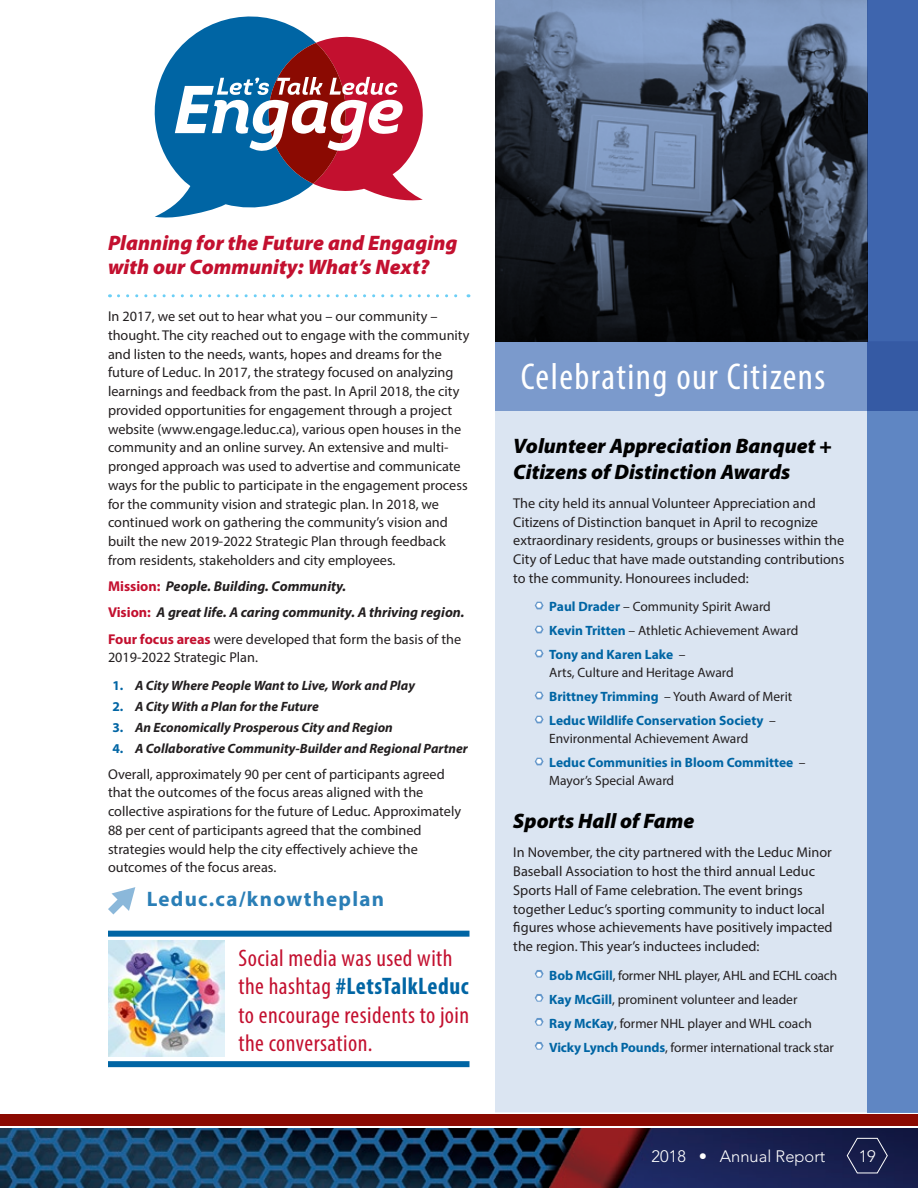
<style>
.page{position:relative;width:918px;height:1188px;background:#fff}
.page>*{position:absolute;margin:0;border:0;box-sizing:border-box;transform-origin:0 0}
.call_out{font:condensed 37.5px "Myriad Pro";letter-spacing:.04em;color:#fff}
.call_out-2{font:condensed 24px/28.5px "Myriad Pro";letter-spacing:.02em;color:#c3102f}
.heading_3{font:italic 900 21px/25.2px "Myriad Pro";color:#000}
.heading_2{font:italic 900 21px/24px "Myriad Pro";color:#c3102f}
.body{font:700 21px "Myriad Pro";letter-spacing:.06em;color:#2a7eb6}
.t1{font:300 16.5px "Avenir LT Std";color:#fff}
.body-2{font:14.25px/18.8px "Myriad Pro";color:#231f20}
.body-3{font:italic 700 14.25px "Myriad Pro";color:#231f20}
.t2{font:13.5px/18px "Myriad Pro";color:#231f20}
.t3{font:italic 700 13.5px "Myriad Pro";color:#231f20}
.t4{font:700 13.5px/18px "Myriad Pro";color:#0065a4}
.s1{font-style:normal;color:#c3102f}
.s2{font-weight:700;color:#c3102f}
.s3{font-style:normal;color:#0065a4}
.s4{font-weight:700;color:#0065a4}
.s5{font-weight:400;color:#231f20}
</style>
<div class="page">
<div style="left:495px;top:341px;width:423px;height:772px;background:#dbe5f2"></div>
<div style="left:495px;top:0;width:423px;height:410px;background:#7b9acc"></div>
<svg style="left:867px;top:0;width:51px;height:1113px;background:#5278ba"></svg>
<img style="left:495px;top:0;width:372px;height:341px">
<svg style="left:154px;top:16px;width:269px;height:202px"></svg>
<svg style="left:118px;top:294px;width:351px;height:3px"></svg>
<img style="left:108px;top:940px;width:116px;height:117px">
<div style="left:108px;top:931px;width:362px;height:6px;background:#0065a4"></div>
<div style="left:108px;top:1061px;width:362px;height:6px;background:#0065a4"></div>
<svg style="left:108px;top:887px;width:27px;height:27px"></svg>
<div style="left:0;top:1114px;width:918px;height:12px;background:#8b0a02"></div>
<img style="left:0;top:1128px;width:918px;height:60px">
<svg style="left:846px;top:1137px;width:42px;height:37px;background:#272d57"></svg>
<svg style="left:534px;top:601px;width:10px;height:9px"></svg>
<svg style="left:534px;top:625px;width:10px;height:9px"></svg>
<svg style="left:534px;top:649px;width:10px;height:9px"></svg>
<svg style="left:534px;top:691px;width:10px;height:9px"></svg>
<svg style="left:534px;top:715px;width:10px;height:9px"></svg>
<svg style="left:534px;top:757px;width:10px;height:9px"></svg>
<svg style="left:534px;top:970px;width:10px;height:8px"></svg>
<svg style="left:534px;top:994px;width:10px;height:8px"></svg>
<svg style="left:534px;top:1018px;width:10px;height:8px"></svg>
<svg style="left:534px;top:1042px;width:10px;height:8px"></svg>
<p class="heading_2" style="left:108px;top:231px;width:351px">Planning for the Future and Engaging with our Community: What’s Next?</p>
<p class="body-2" style="left:108px;top:307px;width:363px">In 2017, we set out to hear what you – our community – thought. The city reached out to engage with the community and listen to the needs, wants, hopes and dreams for the future of Leduc. In 2017, the strategy focused on analyzing learnings and feedback from the past. In April 2018, the city provided opportunities for engagement through a project website (www.engage.leduc.ca), various open houses in the community and an online survey. An extensive and multi&shy;pronged approach was used to advertise and communicate ways for the public to participate in the engagement process for the community vision and strategic plan. In 2018, we continued work on gathering the community’s vision and built the new 2019-2022 Strategic Plan through feedback from residents, stakeholders and city employees.</p>
<p class="body-3" style="left:108px;top:577px;width:240px"><span class="s1">Mission:</span> People. Building. Community.</p>
<p class="body-3" style="left:108px;top:603px;width:358px"><span class="s1">Vision:</span> A great life. A caring community. A thriving region.</p>
<p class="body-2" style="left:108px;top:629px;width:355px"><span class="s2">Four focus areas</span> were developed that form the basis of the<br>2019-2022 Strategic Plan.</p>
<p class="t3" style="left:112px;top:677px;width:304px"><span class="s3">1.</span> A City Where People Want to Live, Work and Play</p>
<p class="t3" style="left:112px;top:698px;width:208px"><span class="s3">2.</span> A City With a Plan for the Future</p>
<p class="t3" style="left:112px;top:719px;width:282px"><span class="s3">3.</span> An Economically Prosperous City and Region</p>
<p class="t3" style="left:112px;top:740px;width:357px"><span class="s3">4.</span> A Collaborative Community-Builder and Regional Partner</p>
<p class="body-2" style="left:108px;top:764px;width:355px">Overall, approximately 90 per cent of participants agreed that the outcomes of the focus areas aligned with the collective aspirations for the future of Leduc. Approximately 88 per cent of participants agreed that the combined strategies would help the city effectively achieve the outcomes of the focus areas.</p>
<p class="body" style="left:147px;top:885px;width:239px">Leduc.ca/knowtheplan</p>
<p class="call_out-2" style="left:238px;top:943px;width:232px">Social media was used with the hashtag <span class="s4">#LetsTalkLeduc </span>to encourage residents to join the conversation.</p>
<p class="call_out" style="left:521px;top:354px;width:306px">Celebrating our Citizens</p>
<p class="heading_3" style="left:513px;top:434px;width:320px">Volunteer Appreciation Banquet +<br>Citizens of Distinction Awards</p>
<p class="body-2" style="left:513px;top:493px;width:333px">The city held its annual Volunteer Appreciation and Citizens of Distinction banquet in April to recognize extraordinary residents, groups or businesses within the City of Leduc that have made outstanding contributions to the community. Honourees included:</p>
<p class="t2" style="left:549px;top:598px;width:223px"><span class="s4">Paul Drader</span> – Community Spirit Award</p>
<p class="t2" style="left:549px;top:622px;width:251px"><span class="s4">Kevin Tritten</span> – Athletic Achievement Award</p>
<p class="t2" style="left:549px;top:646px;width:186px"><span class="s4">Tony and Karen Lake</span> –<br>Arts, Culture and Heritage Award</p>
<p class="t2" style="left:549px;top:688px;width:244px"><span class="s4">Brittney Trimming</span> – Youth Award of Merit</p>
<p class="t4" style="left:549px;top:711px;width:228px">Leduc Wildlife Conservation Society <span class="s5">–<br>Environmental Achievement Award</span></p>
<p class="t4" style="left:549px;top:753px;width:258px">Leduc Communities in Bloom Committee <span class="s5">–<br>Mayor’s Special Award</span></p>
<p class="heading_3" style="left:513px;top:809px;width:183px">Sports Hall of Fame</p>
<p class="body-2" style="left:513px;top:843px;width:321px">In November, the city partnered with the Leduc Minor Baseball Association to host the third annual Leduc Sports Hall of Fame celebration. The event brings together Leduc’s sporting community to induct local figures whose achievements have positively impacted the region. This year’s inductees included:</p>
<p class="t2" style="left:549px;top:966px;width:290px"><span class="s4">Bob McGill</span>, former NHL player, AHL and ECHL coach</p>
<p class="t2" style="left:549px;top:990px;width:250px"><span class="s4">Kay McGill</span>, prominent volunteer and leader</p>
<p class="t2" style="left:549px;top:1014px;width:264px"><span class="s4">Ray McKay</span>, former NHL player and WHL coach</p>
<p class="t2" style="left:549px;top:1038px;width:286px"><span class="s4">Vicky Lynch Pounds</span>, former international track star</p>
<p class="t1" style="left:652px;top:1146px;width:175px">2018 • Annual Report</p>
<p class="t1" style="left:859px;top:1146px;width:19px">19</p>
</div>
